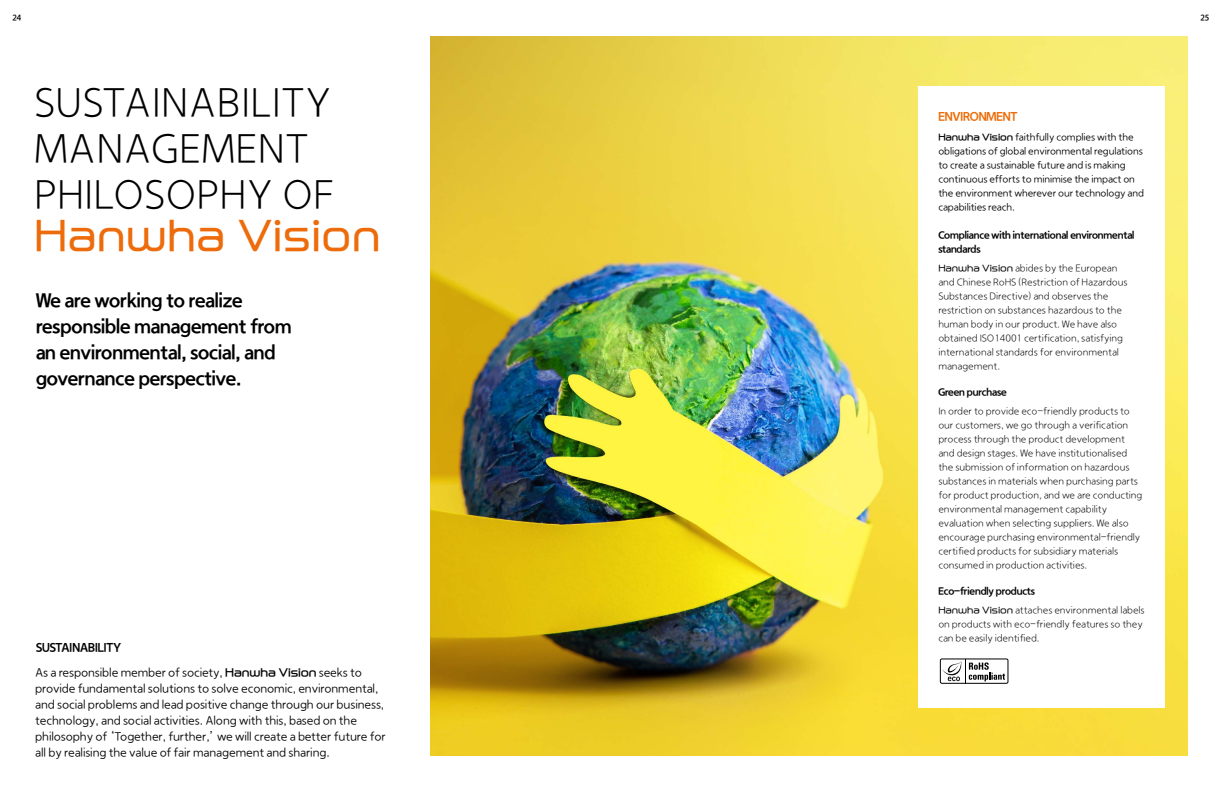
<style>
.page{position:relative;width:1224px;height:792px;background:#fff}
.page>*{position:absolute;margin:0;border:0;box-sizing:border-box;transform-origin:0 0}
.t1{font:42px/46px "hanwha Gothic T";color:#000}
.t2{font:42px "Hanwha L";color:#ed6b0b}
.t3{font:19px/26px "hanwha Gothic B";color:#000}
.t4{font:12px/16px "hanwha Gothic EL";letter-spacing:-.01em;color:#000}
.t5{font:12px "hanwha Gothic B";color:#000}
.t6{font:12px "hanwha Gothic B";letter-spacing:-.01em;color:#ed6b06}
.t7{font:10px/14px "hanwha Gothic T";letter-spacing:-.01em;color:#000}
.t8{font:10px/14px "hanwha Gothic EL";letter-spacing:-.01em;color:#000}
.t9{font:10px/14px "hanwha Gothic B";letter-spacing:-.01em;color:#000}
.t10{font:8px "hanwha Gothic R";color:#000}
.s1{font-family:"Hanwha R";font-size:11px}
.s2{font-family:"Hanwha R";font-size:9px}
.s3{font-family:"Hanwha L";font-size:9px}
</style>
<div class="page">
<img style="left:431px;top:36px;width:757px;height:720px">
<div style="left:919px;top:86px;width:246px;height:622px;background:#fff"></div>
<div style="left:940px;top:659px;width:68px;height:25px;border:1px solid #000;border-radius:2px"></div>
<svg style="left:942px;top:659px;width:63px;height:24px"></svg>
<p class="t10" style="left:13px;top:13px;width:10px">24</p>
<p class="t10" style="left:1201px;top:13px;width:10px">25</p>
<p class="t1" style="left:34px;top:79px;width:302px">SUSTAINABILITY<br>MANAGEMENT<br>PHILOSOPHY OF</p>
<p class="t2" style="left:34px;top:212px;width:348px">Hanwha Vision</p>
<p class="t3" style="left:36px;top:288px;width:257px">We are working to realize responsible management from an environmental, social, and governance perspective.</p>
<p class="t5" style="left:36px;top:640px;width:87px">SUSTAINABILITY</p>
<p class="t4" style="left:35px;top:664px;width:352px">As a responsible member of society, <span class="s1">Hanwha Vision</span> seeks to provide fundamental solutions to solve economic, environmental, and social problems and lead positive change through our business, technology, and social activities. Along with this, based on the philosophy of ‘Together, further,’ we will create a better future for all by realising the value of fair management and sharing.</p>
<p class="t6" style="left:938px;top:109px;width:81px">ENVIRONMENT</p>
<p class="t8" style="left:938px;top:130px;width:207px"><span class="s2">Hanwha Vision</span> faithfully complies with the obligations of global environmental regulations to create a sustainable future and is making continuous efforts to minimise the impact on the environment wherever our technology and capabilities reach.</p>
<p class="t9" style="left:938px;top:228px;width:198px">Compliance with international environmental standards</p>
<p class="t7" style="left:938px;top:261px;width:191px"><span class="s3">Hanwha Vision</span> abides by the European and Chinese RoHS (Restriction of Hazardous Substances Directive) and observes the restriction on substances hazardous to the human body in our product. We have also obtained ISO14001 certification, satisfying international standards for environmental management.</p>
<p class="t9" style="left:938px;top:385px;width:70px">Green purchase</p>
<p class="t7" style="left:938px;top:404px;width:206px">In order to provide eco-friendly products to our customers, we go through a verification process through the product development and design stages. We have institutionalised the submission of information on hazardous substances in materials when purchasing parts for product production, and we are conducting environmental management capability evaluation when selecting suppliers. We also encourage purchasing environmental-friendly certified products for subsidiary materials consumed in production activities.</p>
<p class="t9" style="left:938px;top:584px;width:98px">Eco-friendly products</p>
<p class="t7" style="left:938px;top:603px;width:208px"><span class="s3">Hanwha Vision</span> attaches environmental labels on products with eco-friendly features so they can be easily identified.</p>
</div>
